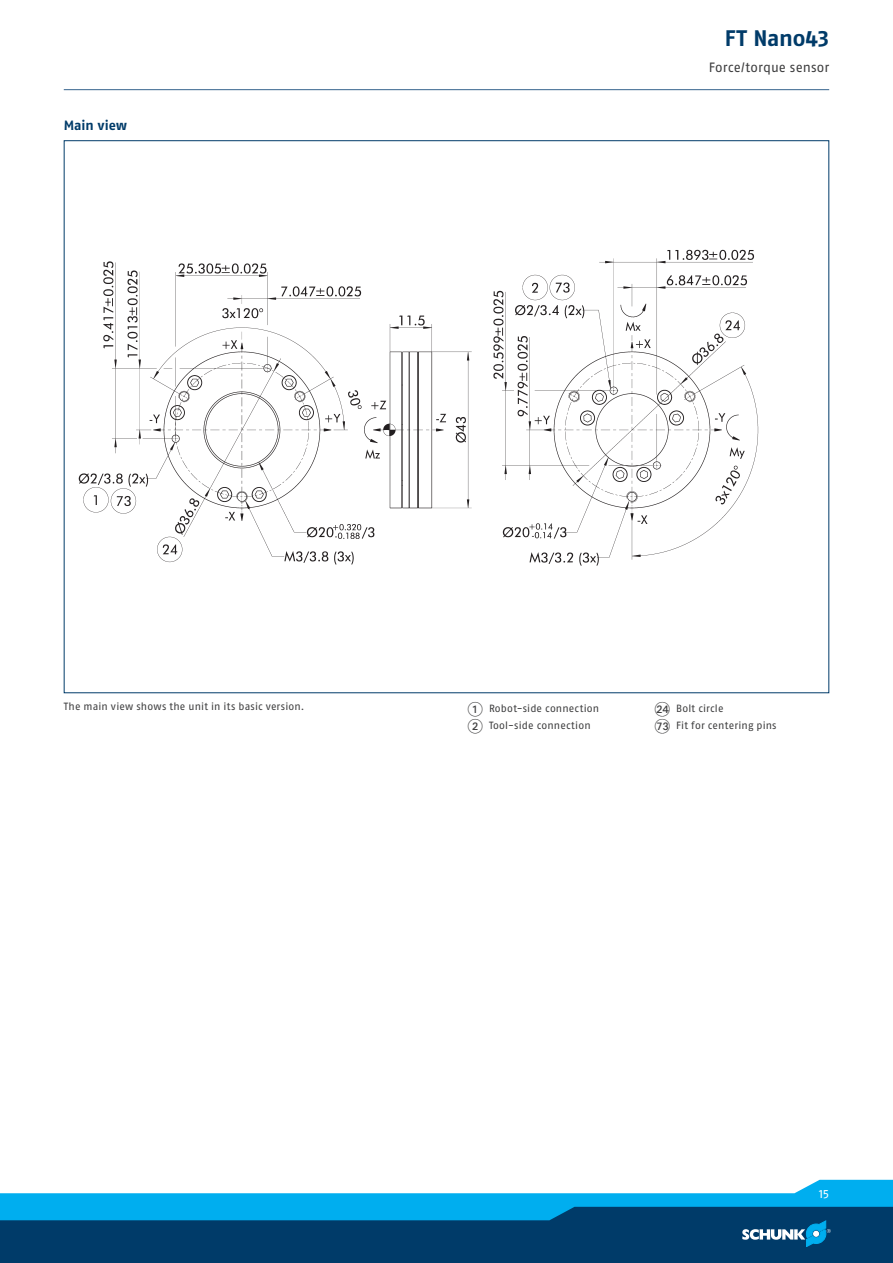
<style>
.page{position:relative;width:893px;height:1263px;background:#fff}
.page>*{position:absolute;margin:0;border:0;box-sizing:border-box;transform-origin:0 0}
.t1{font:700 22.5px "SCHUNK Fago Pro";letter-spacing:-.01em;color:#003b69}
.t2{font:13.5px "SCHUNK Fago Pro";letter-spacing:.01em;color:#3e3e3f}
.t3{font:700 13.5px "SCHUNK Fago Pro";letter-spacing:-.005em;color:#003b69}
.t4{font:12px "SCHUNK Fago Pro";color:#fff}
.t5{font:10.5px/17px "SCHUNK Fago Pro";letter-spacing:.015em;color:#3e3e3f}
.s1{font-family:"Deco Numbers LH Circle";font-size:15px}
</style>
<div class="page">
<div style="left:0;top:1202px;width:893px;height:61px;background:#003b69"></div>
<svg style="left:0;top:1180px;width:893px;height:67px"></svg>
<hr style="left:64px;top:89px;width:765px;height:1px;background:#35628d">
<img style="left:78px;top:249px;width:681px;height:317px">
<p class="t3" style="left:64px;top:117px;width:65px">Main view</p>
<h1 class="t1" style="left:725px;top:24px;width:106px">FT Nano43</h1>
<p class="t2" style="left:709px;top:60px;width:122px">Force/torque sensor</p>
<p class="t5" style="left:64px;top:698px;width:242px">The main view shows the unit in its basic version.</p>
<p class="t5" style="left:468px;top:700px;width:133px"><span class="s1">1</span> Robot-side connection<br><span class="s1">2</span> Tool-side connection</p>
<p class="t5" style="left:655px;top:700px;width:123px"><span class="s1">BN</span> Bolt circle<br><span class="s1">GM</span> Fit for centering pins</p>
<p class="t4" style="left:819px;top:1186px;width:12px">15</p>
</div>
